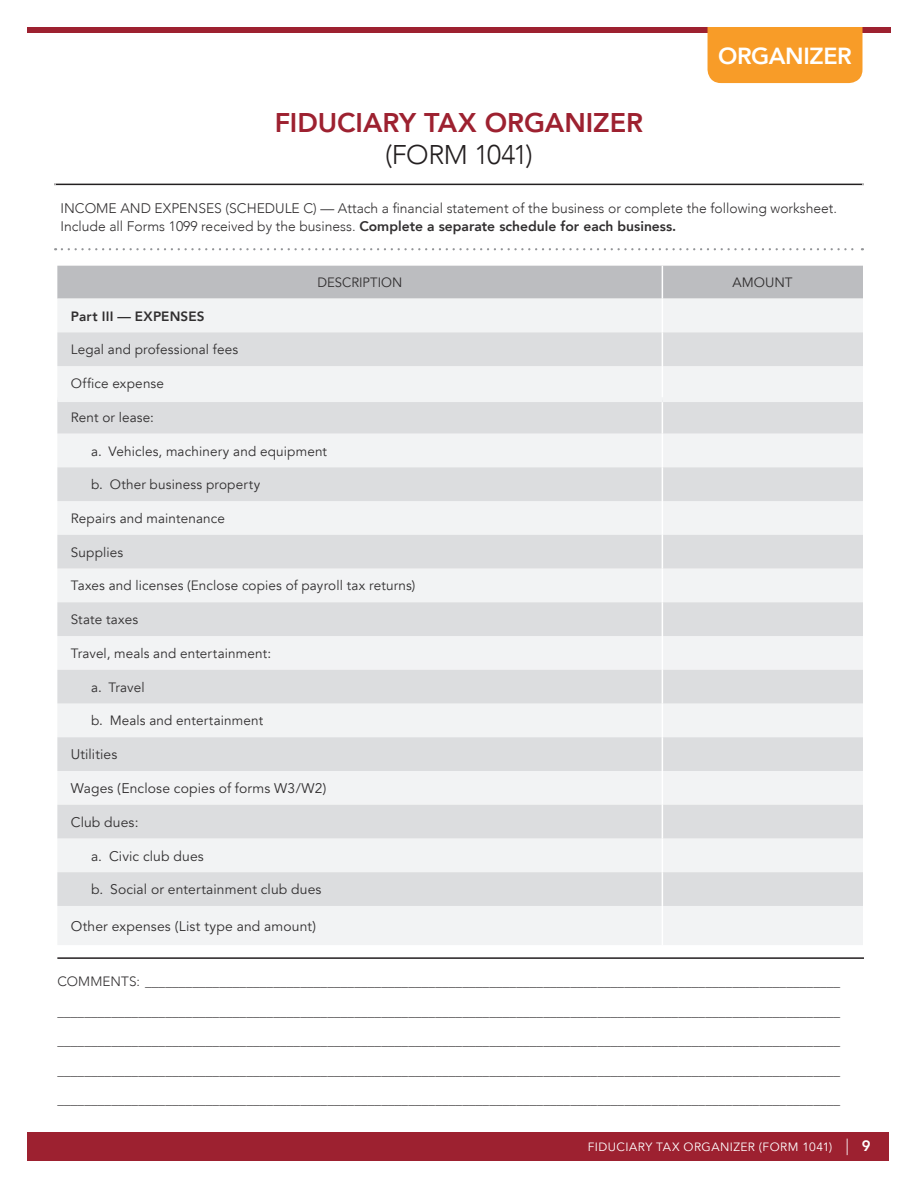
<style>
.page{position:relative;width:918px;height:1188px;background:#fff}
.page>*{position:absolute;margin:0;border:0;box-sizing:border-box;transform-origin:0 0}
.t1{font:800 27px "Avenir LT Com";color:#9d2130}
.t2{font:300 27px "Avenir LT Com";letter-spacing:-.015em;color:#231f20}
.t3{font:800 23.25px "Avenir LT Com";letter-spacing:-.015em;color:#fff}
.t4{font:300 13.8px/18px "Avenir LT Com";color:#312f30}
.t5{font:13.8px "Avenir";letter-spacing:.01em;color:#312f30}
.t6{font:300 13.5px/29.7px "Avenir LT Com";letter-spacing:.01em;color:#312f30;text-align:justify}
.t7{font:13.5px "Avenir LT Com";letter-spacing:.01em;color:#312f30}
.t8{font:800 13.5px "Avenir LT Com";letter-spacing:.015em;color:#312f30}
.t9{font:12px "Avenir LT Com";letter-spacing:.04em;color:#fff}
.s1{font-weight:800}
.s2{font-weight:300;font-size:16.5px}
.s3{font-weight:800;font-size:15px}
</style>
<div class="page">
<div style="left:27px;top:1132px;width:862px;height:29px;background:#9d2130"></div>
<div style="left:27px;top:27px;width:864px;height:6px;background:#9d2130"></div>
<hr style="left:54px;top:184px;width:810px;height:1px;background:#231f20">
<div style="left:708px;top:27px;width:154px;height:56px;background:#f89c28"></div>
<div style="left:57px;top:266px;width:806px;height:33px;background:#bcbdc0"></div>
<div style="left:58px;top:299px;width:805px;height:646px;background:#f2f3f4"></div>
<svg style="left:57px;top:332px;width:806px;height:574px;fill:#dcdddf"></svg>
<hr style="left:662px;top:266px;width:1px;height:33px;background:#fff">
<hr style="left:662px;top:299px;width:1px;height:33px;background:#fff">
<hr style="left:662px;top:332px;width:1px;height:34px;background:#fff">
<hr style="left:662px;top:366px;width:1px;height:32px;background:#fff">
<hr style="left:662px;top:402px;width:1px;height:32px;background:#fff">
<hr style="left:662px;top:434px;width:1px;height:33px;background:#fff">
<hr style="left:662px;top:467px;width:1px;height:34px;background:#fff">
<hr style="left:662px;top:501px;width:1px;height:34px;background:#fff">
<hr style="left:662px;top:535px;width:1px;height:34px;background:#fff">
<hr style="left:662px;top:569px;width:1px;height:33px;background:#fff">
<hr style="left:662px;top:602px;width:1px;height:34px;background:#fff">
<hr style="left:662px;top:636px;width:1px;height:34px;background:#fff">
<hr style="left:662px;top:670px;width:1px;height:34px;background:#fff">
<hr style="left:662px;top:704px;width:1px;height:33px;background:#fff">
<hr style="left:662px;top:737px;width:1px;height:34px;background:#fff">
<hr style="left:662px;top:771px;width:1px;height:34px;background:#fff">
<hr style="left:662px;top:805px;width:1px;height:33px;background:#fff">
<hr style="left:662px;top:838px;width:1px;height:34px;background:#fff">
<hr style="left:662px;top:872px;width:1px;height:34px;background:#fff">
<hr style="left:662px;top:906px;width:1px;height:39px;background:#fff">
<hr style="left:57px;top:398px;width:605px;height:4px;background:#f2f3f4">
<hr style="left:662px;top:398px;width:201px;height:4px;background:#f2f3f4">
<svg style="left:62px;top:184px;width:801px;height:66px"></svg>
<hr style="left:57px;top:957px;width:807px;height:2px;background:#231f20">
<h1 class="t1" style="left:275px;top:106px;width:370px">FIDUCIARY TAX ORGANIZER</h1>
<h1 class="t2" style="left:385px;top:139px;width:149px">(FORM 1041)</h1>
<h2 class="t3" style="left:718px;top:42px;width:135px">ORGANIZER</h2>
<p class="t4" style="left:61px;top:199px;width:778px">INCOME AND EXPENSES (SCHEDULE C) — Attach a financial statement of the business or complete the following worksheet.<br>Include all Forms 1099 received by the business. <span class="s1">Complete a separate schedule for each business.</span></p>
<p class="t7" style="left:317px;top:275px;width:86px">DESCRIPTION</p>
<p class="t7" style="left:733px;top:275px;width:62px">AMOUNT</p>
<p class="t8" style="left:71px;top:308px;width:135px">Part III — EXPENSES</p>
<p class="t7" style="left:71px;top:342px;width:169px">Legal and professional fees</p>
<p class="t7" style="left:71px;top:375px;width:95px">Office expense</p>
<p class="t7" style="left:71px;top:409px;width:85px">Rent or lease:</p>
<p class="t7" style="left:91px;top:443px;width:237px">a. Vehicles, machinery and equipment</p>
<p class="t7" style="left:91px;top:477px;width:171px">b. Other business property</p>
<p class="t7" style="left:71px;top:510px;width:156px">Repairs and maintenance</p>
<p class="t7" style="left:71px;top:544px;width:54px">Supplies</p>
<p class="t7" style="left:71px;top:578px;width:346px">Taxes and licenses (Enclose copies of payroll tax returns)</p>
<p class="t7" style="left:71px;top:612px;width:69px">State taxes</p>
<p class="t7" style="left:71px;top:645px;width:202px">Travel, meals and entertainment:</p>
<p class="t7" style="left:91px;top:679px;width:55px">a. Travel</p>
<p class="t7" style="left:91px;top:713px;width:174px">b. Meals and entertainment</p>
<p class="t5" style="left:71px;top:747px;width:48px">Utilities</p>
<p class="t5" style="left:71px;top:780px;width:257px">Wages (Enclose copies of forms W3/W2)</p>
<p class="t5" style="left:71px;top:814px;width:69px">Club dues:</p>
<p class="t5" style="left:91px;top:848px;width:114px">a. Civic club dues</p>
<p class="t5" style="left:91px;top:882px;width:232px">b. Social or entertainment club dues</p>
<p class="t5" style="left:71px;top:918px;width:247px">Other expenses (List type and amount)</p>
<p class="t6" style="left:57px;top:966px;width:784px">COMMENTS: _______________________________________________________________________________________________________ ____________________________________________________________________________________________________________________ ____________________________________________________________________________________________________________________ ____________________________________________________________________________________________________________________ ____________________________________________________________________________________________________________________</p>
<p class="t9" style="left:588px;top:1140px;width:284px">FIDUCIARY TAX ORGANIZER (FORM 1041) <span class="s2">|</span> <span class="s3">9</span></p>
</div>
